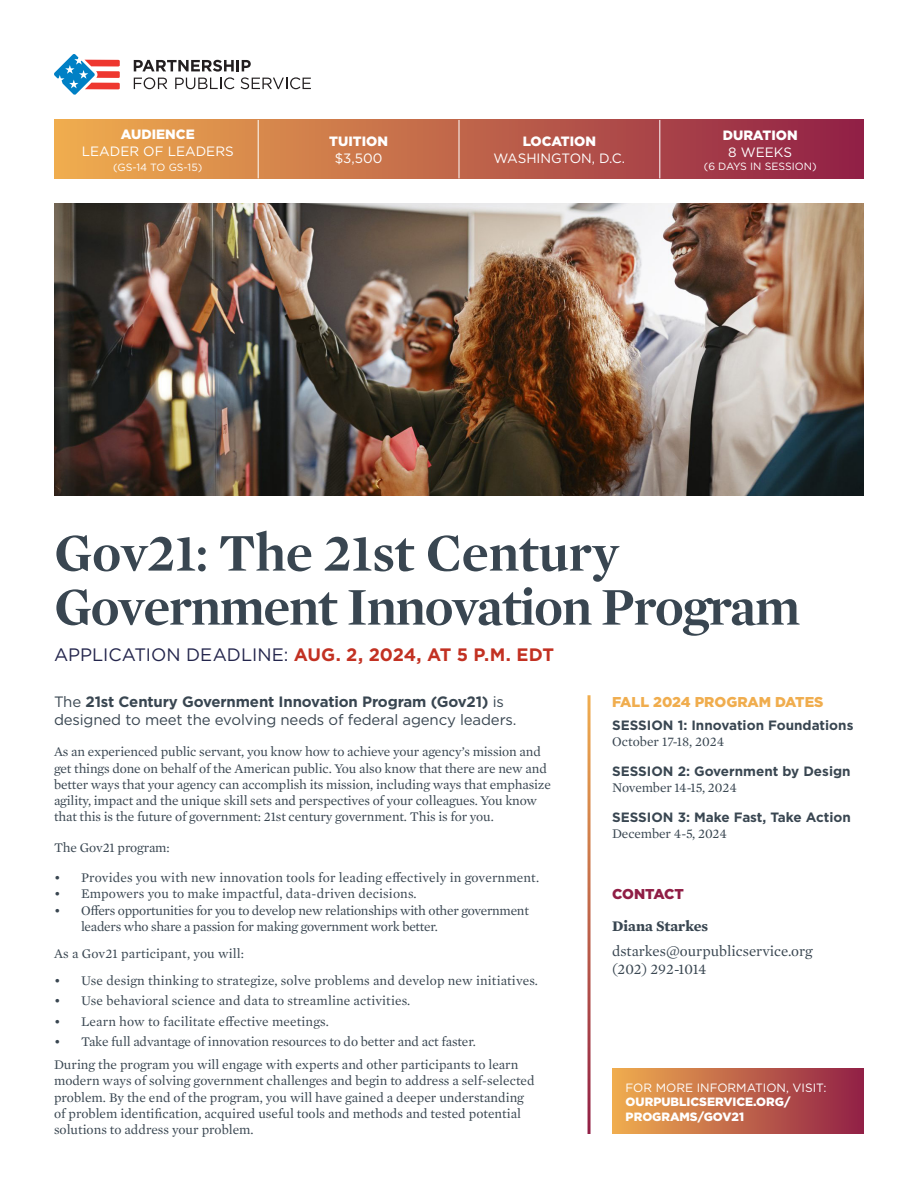
<style>
.page{position:relative;width:918px;height:1188px;background:#fff}
.page>*{position:absolute;margin:0;border:0;box-sizing:border-box;transform-origin:0 0}
.Title_Hed_2{font:700 54px/54px "Mercury Display";letter-spacing:-.02em;color:#394651}
.Title_Hed_2-2{font:700 18px "Gotham";letter-spacing:-.01em;color:#c23122}
.t1{font:15px/18px "Gotham";letter-spacing:-.01em;color:#394651}
.Body{font:15px "Mercury Text G1";color:#394651}
.Body-2{font:700 15px "Mercury Text G1";color:#394651}
.Subhed{font:900 14.25px "Gotham";color:#f0ad4e}
.section__subtitle{font:900 14.25px "Gotham";letter-spacing:-.01em;color:#901e46}
.section__subtitle-2{font:13.5px/16.2px "Mercury Text G1";letter-spacing:-.01em;color:#394651}
.section__subtitle-3{font:13.5px "Mercury Text G1";letter-spacing:.01em;color:#394651}
.section__subtitle-4{font:700 13.5px/16.2px "Gotham";color:#394651}
.t2{font:13.5px "Gotham";color:#fff}
.t3{font:900 13.5px "Gotham";color:#fff}
.t4{font:900 12px/14.4px "Gotham";color:#fff}
.t5{font:10.5px "Gotham";color:#fff}
.s1{font-weight:400;color:#23254c}
.s2{font-weight:700}
.s3{font-family:"Mercury Text G1";font-weight:400}
.s4{font-weight:400}
</style>
<div class="page">
<div style="left:54px;top:120px;width:810px;height:58px;background:linear-gradient(to right,#f0ad4e,#912047)"></div>
<hr style="left:258px;top:120px;width:1px;height:58px;background:#fff">
<hr style="left:459px;top:120px;width:1px;height:58px;background:#fff">
<hr style="left:659px;top:120px;width:1px;height:58px;background:#fff">
<img style="left:54px;top:204px;width:810px;height:292px">
<div style="left:612px;top:1069px;width:252px;height:65px;background:linear-gradient(to right,#f0ad4e,#912046)"></div>
<svg style="left:134px;top:60px;width:177px;height:29px"></svg>
<svg style="left:54px;top:54px;width:66px;height:41px"></svg>
<p class="t3" style="left:121px;top:125px;width:75px">AUDIENCE</p>
<p class="t2" style="left:82px;top:143px;width:153px">LEADER OF LEADERS</p>
<p class="t5" style="left:113px;top:160px;width:91px">(GS-14 TO GS-15)</p>
<p class="t3" style="left:329px;top:132px;width:60px">TUITION</p>
<p class="t2" style="left:335px;top:150px;width:49px">$3,500</p>
<p class="t3" style="left:523px;top:132px;width:75px">LOCATION</p>
<p class="t2" style="left:494px;top:150px;width:133px">WASHINGTON, D.C.</p>
<p class="t3" style="left:723px;top:125px;width:76px">DURATION</p>
<p class="t2" style="left:728px;top:144px;width:65px">8 WEEKS</p>
<p class="t5" style="left:704px;top:159px;width:114px">(6 DAYS IN SESSION)</p>
<p class="Title_Hed_2" style="left:54px;top:523px;width:747px">Gov21: The 21st Century<br>Government Innovation Program</p>
<p class="Title_Hed_2-2" style="left:54px;top:642px;width:502px"><span class="s1">APPLICATION DEADLINE:</span> AUG. 2, 2024, AT 5 P.M. EDT</p>
<p class="t1" style="left:54px;top:693px;width:464px">The <span class="s2">21st Century Government Innovation Program (Gov21)</span> is designed to meet the evolving needs of federal agency leaders.</p>
<p class="section__subtitle-2" style="left:54px;top:743px;width:498px">As an experienced public servant, you know how to achieve your agency’s mission and get things done on behalf of the American public. You also know that there are new and better ways that your agency can accomplish its mission, including ways that emphasize agility, impact and the unique skill sets and perspectives of your colleagues. You know that this is the future of government: 21st century government. This is for you.</p>
<p class="section__subtitle-2" style="left:54px;top:839px;width:117px">The Gov21 program:</p>
<p class="section__subtitle-3" style="left:54px;top:868px;width:487px">• Provides you with new innovation tools for leading effectively in government.</p>
<p class="section__subtitle-3" style="left:54px;top:884px;width:364px">• Empowers you to make impactful, data-driven decisions.</p>
<p class="section__subtitle-2" style="left:81px;top:901px;width:449px;text-indent:-27px">• Offers opportunities for you to develop new relationships with other government leaders who share a passion for making government work better.</p>
<p class="section__subtitle-3" style="left:54px;top:944px;width:192px">As a Gov21 participant, you will:</p>
<p class="section__subtitle-3" style="left:54px;top:971px;width:486px">• Use design thinking to strategize, solve problems and develop new initiatives.</p>
<p class="section__subtitle-3" style="left:54px;top:991px;width:358px">• Use behavioral science and data to streamline activities.</p>
<p class="section__subtitle-3" style="left:54px;top:1012px;width:276px">• Learn how to facilitate effective meetings.</p>
<p class="section__subtitle-2" style="left:54px;top:1033px;width:423px">• Take full advantage of innovation resources to do better and act faster.</p>
<p class="section__subtitle-2" style="left:54px;top:1056px;width:482px">During the program you will engage with experts and other participants to learn modern ways of solving government challenges and begin to address a self-selected problem. By the end of the program, you will have gained a deeper understanding of problem identification, acquired useful tools and methods and tested potential solutions to address your problem.</p>
<p class="Subhed" style="left:612px;top:692px;width:213px">FALL 2024 PROGRAM DATES</p>
<p class="section__subtitle-4" style="left:612px;top:717px;width:243px">SESSION 1: Innovation Foundations<br><span class="s3">October 17-18, 2024</span></p>
<p class="section__subtitle-4" style="left:612px;top:763px;width:240px">SESSION 2: Government by Design<br><span class="s3">November 14-15, 2024</span></p>
<p class="section__subtitle-4" style="left:612px;top:809px;width:240px">SESSION 3: Make Fast, Take Action<br><span class="s3">December 4-5, 2024</span></p>
<p class="section__subtitle" style="left:612px;top:885px;width:73px">CONTACT</p>
<p class="Body-2" style="left:612px;top:915px;width:98px">Diana Starkes</p>
<p class="Body" style="left:612px;top:940px;width:202px">dstarkes@ourpublicservice.org</p>
<p class="Body" style="left:612px;top:958px;width:96px">(202) 292‑1014</p>
<p class="t4" style="left:626px;top:1080px;width:202px"><span class="s4">FOR MORE INFORMATION, VISIT:<br></span>OURPUBLICSERVICE.ORG/<br>PROGRAMS/GOV21</p>
</div>
